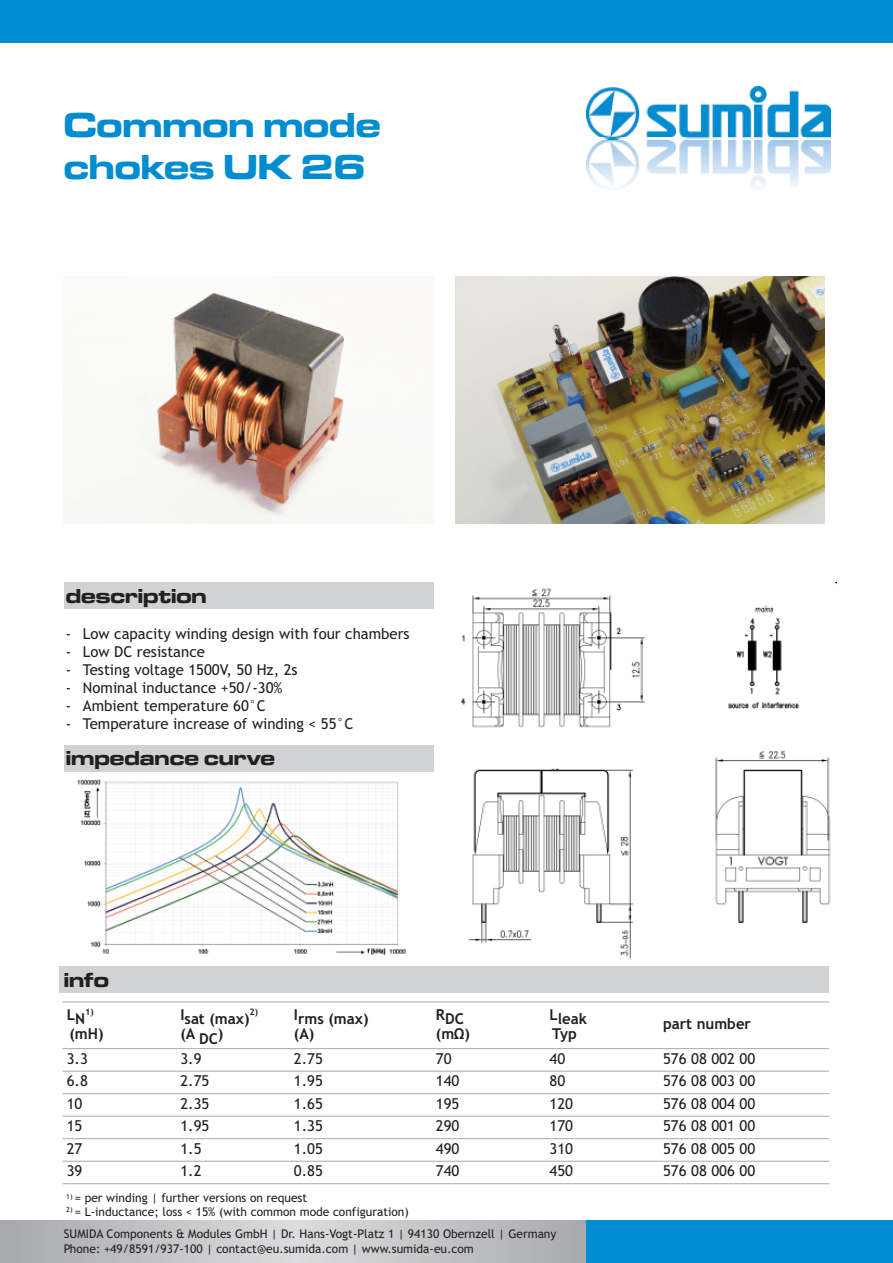
<style>
.page{position:relative;width:893px;height:1263px;background:#fff}
.page>*{position:absolute;margin:0;border:0;box-sizing:border-box;transform-origin:0 0}
.t1{font:36px/42px "Microgramma D Bold Exte";color:#008cd0}
.t2{font:21px "Microgramma D Bold Exte";color:#231f20}
.t3{font:15px "Trebuchet MS";color:#231f20}
.t4{font:700 15px/14.5px "Trebuchet MS";color:#231f20}
.t5{font:12px/15px "Trebuchet MS";color:#231f20}
.t6{font:700 9px "Trebuchet MS";color:#231f20}
</style>
<div class="page">
<img style="left:586px;top:86px;width:244px;height:52px">
<img style="left:603px;top:138px;width:227px;height:2px">
<svg style="left:0;top:1220px;width:587px;height:43px;background:#c1c2c5"></svg>
<div style="left:587px;top:1220px;width:306px;height:43px;background:#008cd0"></div>
<img style="left:76px;top:293px;width:268px;height:230px">
<img style="left:455px;top:276px;width:369px;height:247px">
<img style="left:586px;top:140px;width:245px;height:48px">
<div style="left:0;top:0;width:893px;height:43px;background:#008cd0"></div>
<div style="left:64px;top:583px;width:370px;height:26px;background:#d1d2d4"></div>
<div style="left:64px;top:745px;width:370px;height:27px;background:#d1d2d4"></div>
<img style="left:460px;top:583px;width:377px;height:376px">
<img style="left:77px;top:779px;width:329px;height:176px">
<div style="left:60px;top:966px;width:769px;height:27px;background:#d1d2d4"></div>
<hr style="left:63px;top:1001px;width:766px;height:1px;background:#a8a9ad">
<hr style="left:63px;top:1048px;width:766px;height:1px;background:#a8a9ad">
<hr style="left:63px;top:1071px;width:766px;height:1px;background:#a8a9ad">
<hr style="left:63px;top:1093px;width:766px;height:1px;background:#a8a9ad">
<hr style="left:63px;top:1116px;width:766px;height:1px;background:#a8a9ad">
<hr style="left:63px;top:1138px;width:766px;height:1px;background:#a8a9ad">
<hr style="left:63px;top:1161px;width:766px;height:1px;background:#a8a9ad">
<hr style="left:63px;top:1183px;width:766px;height:1px;background:#a8a9ad">
<h1 class="t1" style="left:64px;top:104px;width:318px">Common mode chokes UK 26</h1>
<h2 class="t2" style="left:66px;top:584px;width:142px">description</h2>
<p class="t3" style="left:66px;top:625px;width:345px">- Low capacity winding design with four chambers</p>
<p class="t3" style="left:66px;top:643px;width:141px">- Low DC resistance</p>
<p class="t3" style="left:66px;top:661px;width:233px">- Testing voltage 1500V, 50 Hz, 2s</p>
<p class="t3" style="left:66px;top:679px;width:218px">- Nominal inductance +50/-30%</p>
<p class="t3" style="left:66px;top:697px;width:201px">- Ambient temperature 60°C</p>
<p class="t3" style="left:66px;top:715px;width:289px">- Temperature increase of winding &lt; 55°C</p>
<h2 class="t2" style="left:66px;top:746px;width:211px">impedance curve</h2>
<h2 class="t2" style="left:64px;top:968px;width:47px">info</h2>
<p class="t4" style="left:67px;top:1009px;width:20px">LN</p>
<p class="t6" style="left:85px;top:1006px;width:10px">1)</p>
<p class="t4" style="left:69px;top:1026px;width:36px">(mH)</p>
<p class="t4" style="left:180px;top:1012px;width:71px">Isat (max)</p>
<p class="t6" style="left:250px;top:1007px;width:10px">2)</p>
<p class="t4" style="left:180px;top:1026px;width:45px">(A DC)</p>
<p class="t4" style="left:294px;top:1012px;width:76px">Irms (max) (A)</p>
<p class="t4" style="left:436px;top:1012px;width:35px">RDC (mΩ)</p>
<p class="t4" style="left:549px;top:1012px;width:39px">Lleak<br>Typ</p>
<p class="t4" style="left:663px;top:1017px;width:89px">part number</p>
<p class="t3" style="left:67px;top:1050px;width:23px">3.3</p>
<p class="t3" style="left:180px;top:1050px;width:23px">3.9</p>
<p class="t3" style="left:294px;top:1050px;width:31px">2.75</p>
<p class="t3" style="left:436px;top:1050px;width:17px">70</p>
<p class="t3" style="left:549px;top:1050px;width:17px">40</p>
<p class="t3" style="left:663px;top:1050px;width:94px">576 08 002 00</p>
<p class="t3" style="left:67px;top:1072px;width:23px">6.8</p>
<p class="t3" style="left:180px;top:1072px;width:31px">2.75</p>
<p class="t3" style="left:294px;top:1072px;width:31px">1.95</p>
<p class="t3" style="left:436px;top:1072px;width:25px">140</p>
<p class="t3" style="left:549px;top:1072px;width:17px">80</p>
<p class="t3" style="left:663px;top:1072px;width:94px">576 08 003 00</p>
<p class="t3" style="left:67px;top:1095px;width:17px">10</p>
<p class="t3" style="left:180px;top:1095px;width:31px">2.35</p>
<p class="t3" style="left:294px;top:1095px;width:31px">1.65</p>
<p class="t3" style="left:436px;top:1095px;width:25px">195</p>
<p class="t3" style="left:549px;top:1095px;width:25px">120</p>
<p class="t3" style="left:663px;top:1095px;width:94px">576 08 004 00</p>
<p class="t3" style="left:67px;top:1117px;width:17px">15</p>
<p class="t3" style="left:180px;top:1117px;width:31px">1.95</p>
<p class="t3" style="left:294px;top:1117px;width:31px">1.35</p>
<p class="t3" style="left:436px;top:1117px;width:25px">290</p>
<p class="t3" style="left:549px;top:1117px;width:25px">170</p>
<p class="t3" style="left:663px;top:1117px;width:94px">576 08 001 00</p>
<p class="t3" style="left:67px;top:1140px;width:17px">27</p>
<p class="t3" style="left:180px;top:1140px;width:23px">1.5</p>
<p class="t3" style="left:294px;top:1140px;width:31px">1.05</p>
<p class="t3" style="left:436px;top:1140px;width:25px">490</p>
<p class="t3" style="left:549px;top:1140px;width:25px">310</p>
<p class="t3" style="left:663px;top:1140px;width:94px">576 08 005 00</p>
<p class="t3" style="left:67px;top:1162px;width:17px">39</p>
<p class="t3" style="left:180px;top:1162px;width:23px">1.2</p>
<p class="t3" style="left:294px;top:1162px;width:31px">0.85</p>
<p class="t3" style="left:436px;top:1162px;width:25px">740</p>
<p class="t3" style="left:549px;top:1162px;width:25px">450</p>
<p class="t3" style="left:663px;top:1162px;width:94px">576 08 006 00</p>
<p class="t5" style="left:66px;top:1191px;width:242px"><sup>1)</sup> = per winding | further versions on request</p>
<p class="t5" style="left:66px;top:1204px;width:344px"><sup>2)</sup> = L-inductance; loss &lt; 15% (with common mode configuration)</p>
<p class="t5" style="left:64px;top:1226px;width:494px">SUMIDA Components &amp; Modules GmbH | Dr. Hans-Vogt-Platz 1 | 94130 Obernzell | Germany<br>Phone: +49/8591/937-100 | contact@eu.sumida.com | www.sumida-eu.com</p>
</div>
